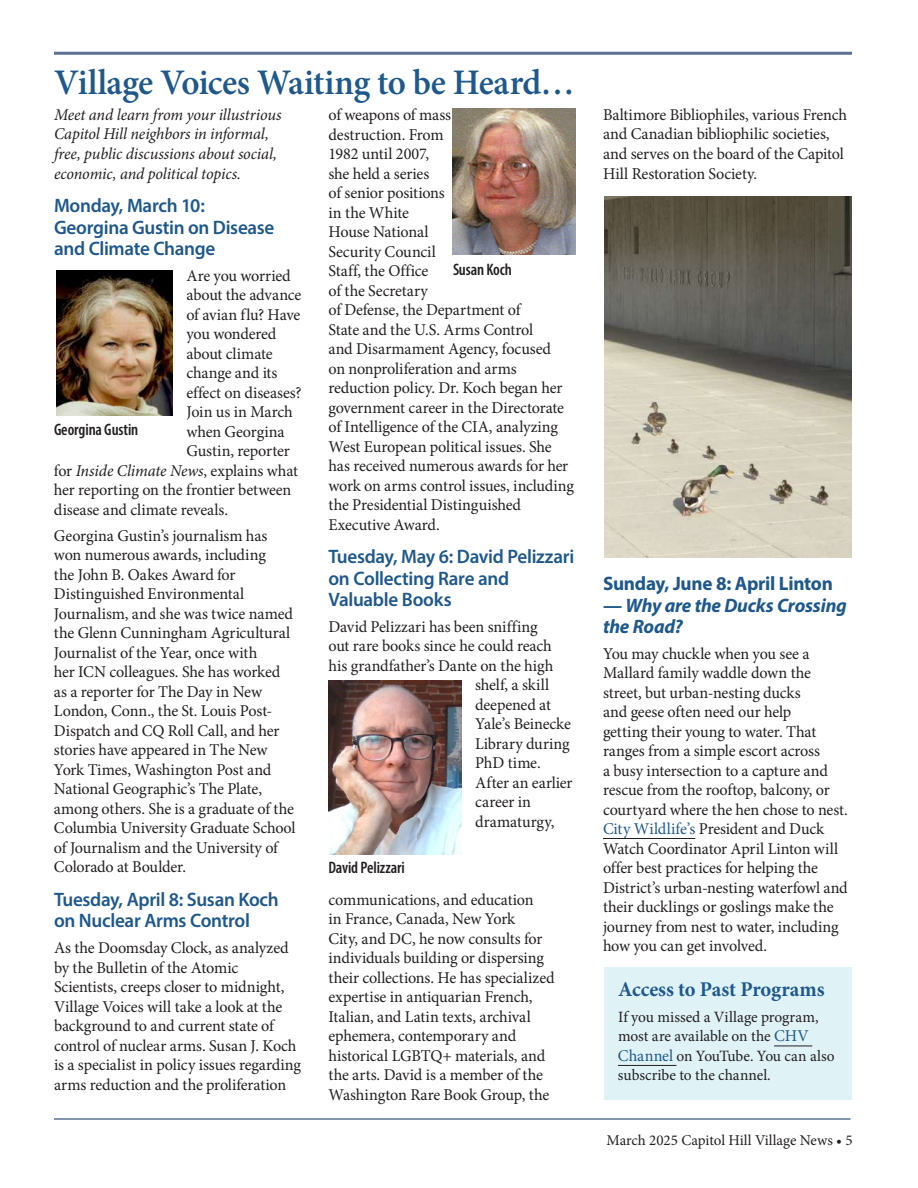
<style>
.page{position:relative;width:918px;height:1188px;background:#fff}
.page>*{position:absolute;margin:0;border:0;box-sizing:border-box;transform-origin:0 0}
.t1{font:600 36px "Minion Pro";letter-spacing:-.015em;color:#1e588d}
.t2{font:700 21px "Minion Pro";letter-spacing:-.005em;color:#1e588d}
.t3{font:600 19.5px/21px "Myriad Pro";letter-spacing:-.015em;color:#1e588d}
.t4{font:italic 700 19.5px/21px "Myriad Pro";letter-spacing:-.01em;color:#1e588d}
.t5{font:700 19.5px "Myriad Pro";letter-spacing:-.01em;color:#1e588d}
.t6{font:600 condensed 16.65px "Myriad Pro";letter-spacing:-.005em;color:#231f20}
.t7{font:16.5px/19.5px "Minion Pro";letter-spacing:-.01em;color:#231f20}
.t8{font:italic 16.5px/19.5px "Minion Pro";letter-spacing:-.01em;color:#231f20}
.t9{font:15.75px/19.2px "Minion Pro";color:#231f20}
.t10{font:15px "Minion Pro";letter-spacing:-.005em;color:#231f20}
.s1{font-style:normal}
.s2{color:#1e588d}
.s3{font-size:16.5px;color:#1e588d}
</style>
<div class="page">
<hr style="left:54px;top:1118px;width:797px;height:2px;background:#5b7193">
<hr style="left:54px;top:52px;width:798px;height:3px;background:#5b7193">
<hr style="left:603px;top:838px;width:92px;height:1px;background:#231f20">
<img style="left:56px;top:270px;width:117px;height:145px">
<img style="left:452px;top:108px;width:124px;height:147px">
<img style="left:328px;top:680px;width:134px;height:174px">
<img style="left:604px;top:196px;width:248px;height:361px">
<div style="left:605px;top:968px;width:247px;height:132px;background:#dff2f6"></div>
<hr style="left:774px;top:1046px;width:38px;height:1px;background:#231f20">
<hr style="left:618px;top:1065px;width:58px;height:1px;background:#231f20">
<h1 class="t1" style="left:54px;top:68px;width:522px">Village Voices Waiting to be Heard…</h1>
<p class="t8" style="left:54px;top:106px;width:229px">Meet and learn from your illustrious Capitol Hill neighbors in informal, free, public discussions about social, economic, and political topics.</p>
<p class="t3" style="left:54px;top:197px;width:222px">Monday, March 10:<br>Georgina Gustin on Disease and Climate Change</p>
<p class="t7" style="left:186px;top:267px;width:106px">Are you worried</p>
<p class="t7" style="left:186px;top:286px;width:117px">about the advance</p>
<p class="t7" style="left:186px;top:306px;width:116px">of avian flu? Have</p>
<p class="t7" style="left:186px;top:326px;width:92px">you wondered</p>
<p class="t7" style="left:186px;top:345px;width:88px">about climate</p>
<p class="t7" style="left:186px;top:365px;width:93px">change and its</p>
<p class="t7" style="left:186px;top:384px;width:117px">effect on diseases?</p>
<p class="t7" style="left:186px;top:404px;width:108px">Join us in March</p>
<p class="t7" style="left:186px;top:423px;width:100px">when Georgina</p>
<p class="t7" style="left:186px;top:443px;width:105px">Gustin, reporter</p>
<p class="t8" style="left:54px;top:462px;width:246px"><span class="s1">for</span> Inside Climate News<span class="s1">, explains what</span></p>
<p class="t7" style="left:54px;top:482px;width:239px">her reporting on the frontier between</p>
<p class="t7" style="left:54px;top:501px;width:176px">disease and climate reveals.</p>
<p class="t7" style="left:54px;top:527px;width:243px">Georgina Gustin’s journalism has won numerous awards, including<br>the John B. Oakes Award for<br>Distinguished Environmental<br>Journalism, and she was twice named the Glenn Cunningham Agricultural<br>Journalist of the Year, once with<br>her ICN colleagues. She has worked as a reporter for The Day in New<br>London, Conn., the St. Louis Post-<br>Dispatch and CQ Roll Call, and her stories have appeared in The New<br>York Times, Washington Post and<br>National Geographic’s The Plate, among others. She is a graduate of the<br>Columbia University Graduate School of Journalism and the University of<br>Colorado at Boulder.</p>
<p class="t3" style="left:54px;top:891px;width:226px">Tuesday, April 8: Susan Koch on Nuclear Arms Control</p>
<p class="t7" style="left:54px;top:940px;width:249px">As the Doomsday Clock, as analyzed by the Bulletin of the Atomic Scientists, creeps closer to midnight, Village Voices will take a look at the background to and current state of control of nuclear arms. Susan J. Koch is a specialist in policy issues regarding arms reduction and the proliferation</p>
<p class="t6" style="left:54px;top:424px;width:86px">Georgina Gustin</p>
<p class="t7" style="left:329px;top:107px;width:247px">of weapons of mass<br>destruction. From<br>1982 until 2007,<br>she held a series<br>of senior positions<br>in the White<br>House National<br>Security Council<br>Staff, the Office<br>of the Secretary<br>of Defense, the Department of<br>State and the U.S. Arms Control<br>and Disarmament Agency, focused<br>on nonproliferation and arms reduction policy. Dr. Koch began her government career in the Directorate of Intelligence of the CIA, analyzing<br>West European political issues. She has received numerous awards for her work on arms control issues, including the Presidential Distinguished<br>Executive Award.</p>
<p class="t3" style="left:328px;top:548px;width:247px">Tuesday, May 6: David Pelizzari on Collecting Rare and<br>Valuable Books</p>
<p class="t7" style="left:328px;top:618px;width:211px">David Pelizzari has been sniffing</p>
<p class="t7" style="left:328px;top:637px;width:225px">out rare books since he could reach</p>
<p class="t7" style="left:328px;top:657px;width:226px">his grandfather’s Dante on the high</p>
<p class="t7" style="left:475px;top:677px;width:76px">shelf, a skill</p>
<p class="t7" style="left:475px;top:696px;width:77px">deepened at</p>
<p class="t7" style="left:475px;top:716px;width:97px">Yale’s Beinecke</p>
<p class="t7" style="left:475px;top:735px;width:96px">Library during</p>
<p class="t7" style="left:475px;top:755px;width:67px">PhD time.</p>
<p class="t7" style="left:475px;top:774px;width:99px">After an earlier</p>
<p class="t7" style="left:475px;top:794px;width:57px">career in</p>
<p class="t7" style="left:475px;top:813px;width:81px">dramaturgy,</p>
<p class="t6" style="left:453px;top:263px;width:60px">Susan Koch</p>
<p class="t6" style="left:328px;top:862px;width:78px">David Pelizzari</p>
<p class="t7" style="left:328px;top:891px;width:228px">communications, and education<br>in France, Canada, New York<br>City, and DC, he now consults for individuals building or dispersing their collections. He has specialized expertise in antiquarian French,<br>Italian, and Latin texts, archival ephemera, contemporary and historical LGBTQ+ materials, and the arts. David is a member of the<br>Washington Rare Book Group, the</p>
<p class="t7" style="left:603px;top:106px;width:246px">Baltimore Bibliophiles, various French and Canadian bibliophilic societies, and serves on the board of the Capitol Hill Restoration Society.</p>
<p class="t5" style="left:603px;top:577px;width:231px">Sunday, June 8: April Linton</p>
<p class="t4" style="left:603px;top:596px;width:245px"><span class="s1">—</span> Why are the Ducks Crossing the Road?</p>
<p class="t7" style="left:603px;top:645px;width:246px">You may chuckle when you see a Mallard family waddle down the street, but urban-nesting ducks<br>and geese often need our help<br>getting their young to water. That ranges from a simple escort across<br>a busy intersection to a capture and rescue from the rooftop, balcony, or courtyard where the hen chose to nest.<br><span class="s2">City Wildlife’s</span> President and Duck Watch Coordinator April Linton will offer best practices for helping the District’s urban-nesting waterfowl and their ducklings or goslings make the journey from nest to water, including how you can get involved.</p>
<p class="t2" style="left:618px;top:982px;width:208px">Access to Past Programs</p>
<p class="t9" style="left:618px;top:1009px;width:218px">If you missed a Village program, most are available on the <span class="s3">CHV<br>Channel</span> on YouTube. You can also subscribe to the channel.</p>
<p class="t10" style="left:607px;top:1134px;width:248px">March 2025 Capitol Hill Village News • 5</p>
</div>
